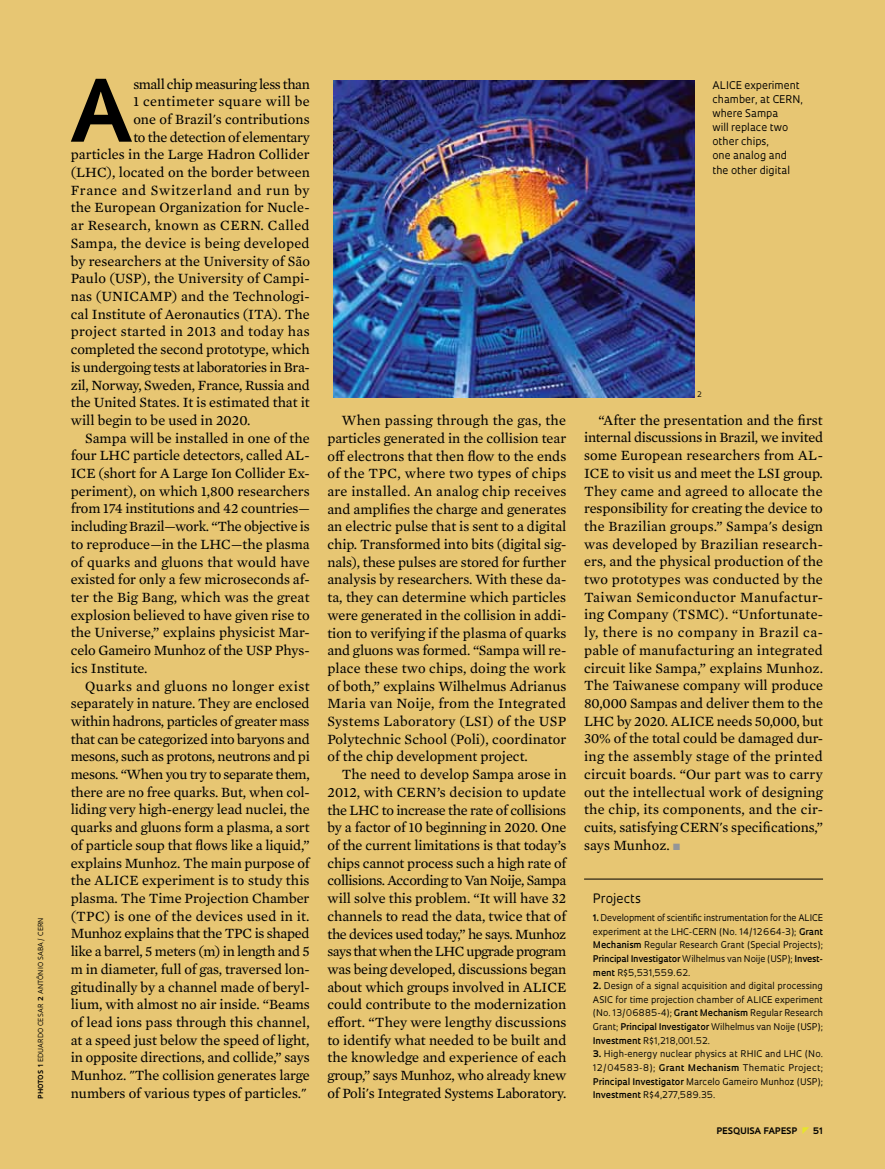
<style>
.page{position:relative;width:885px;height:1169px;background:#fff}
.page>*{position:absolute;margin:0;border:0;box-sizing:border-box;transform-origin:0 0}
.t1{font:700 83.55px "Oculum";color:#000}
.t2{font:14.4px/17.7px "Mercury Text G2";letter-spacing:-.005em;color:#000;text-align:justify}
.t3{font:14.4px "Mercury Text G2";letter-spacing:.015em;color:#000}
.t4{font:14.4px "Mercury Text G2";letter-spacing:-.025em;color:#000}
.t5{font:14.4px "Mercury Text G2";letter-spacing:.025em;color:#000}
.t6{font:14.4px "Mercury Text G2";letter-spacing:.02em;color:#000}
.t7{font:14.4px "Mercury Text G2";letter-spacing:.045em;color:#000}
.t8{font:14.4px "Mercury Text G2";letter-spacing:.03em;color:#000}
.t9{font:14.4px "Mercury Text G2";letter-spacing:-.03em;color:#000}
.t10{font:12.6px "Oculum";color:#000}
.t11{font:10.35px/14.1px "Oculum";color:#000}
.t12{font:9px/13.6px "Oculum";color:#000;text-align:justify}
.t13{font:700 8.7px "Oculum";letter-spacing:.015em;color:#000}
.t14{font:7.35px "Oculum";color:#000}
.t15{font:6.75px "Oculum";letter-spacing:.02em;color:#000}
.s1{font-weight:700}
.s2{color:#939598}
.s3{font-weight:600}
</style>
<div class="page">
<div style="left:0;top:0;width:885px;height:1168px;background:#e7c673"></div>
<hr style="left:584px;top:878px;width:239px;height:1px;background:#000">
<img style="left:333px;top:80px;width:362px;height:317px">
<p class="t15" style="left:36px;top:1098px;width:183px;rotate:-90deg"><span class="s1">Photos 1</span> eduardo cesar <span class="s1">2</span> Antônio Saba / Cern</p>
<h1 class="t1" style="left:69px;top:54px;width:62px">A</h1>
<p class="t9" style="left:133px;top:73px;width:178px">small chip measuring less than</p>
<p class="t5" style="left:133px;top:91px;width:178px">1 centimeter square will be</p>
<p class="t2" style="left:133px;top:110px;width:178px">one of Brazil's contributions</p>
<p class="t2" style="left:133px;top:127px;width:178px">to the detection of elementary</p>
<p class="t2" style="left:71px;top:145px;width:240px">particles in the Large Hadron Collider</p>
<p class="t2" style="left:71px;top:163px;width:241px">(LHC), located on the border between</p>
<p class="t7" style="left:71px;top:180px;width:240px">France and Switzerland and run by</p>
<p class="t2" style="left:71px;top:198px;width:240px">the European Organization for Nucle-</p>
<p class="t5" style="left:71px;top:215px;width:240px">ar Research, known as CERN. Called</p>
<p class="t6" style="left:71px;top:233px;width:240px">Sampa, the device is being developed</p>
<p class="t2" style="left:71px;top:251px;width:241px">by researchers at the University of São</p>
<p class="t2" style="left:71px;top:269px;width:240px">Paulo (USP), the University of Campi-</p>
<p class="t3" style="left:71px;top:286px;width:240px">nas (Unicamp) and the Technologi-</p>
<p class="t2" style="left:71px;top:304px;width:240px">cal Institute of Aeronautics (ITA). The</p>
<p class="t5" style="left:71px;top:321px;width:240px">project started in 2013 and today has</p>
<p class="t2" style="left:71px;top:340px;width:241px">completed the second prototype, which</p>
<p class="t4" style="left:71px;top:356px;width:240px">is undergoing tests at laboratories in Bra-</p>
<p class="t2" style="left:71px;top:375px;width:240px">zil, Norway, Sweden, France, Russia and</p>
<p class="t2" style="left:71px;top:393px;width:240px">the United States. It is estimated that it</p>
<p class="t2" style="left:71px;top:410px;width:181px">will begin to be used in 2020.</p>
<p class="t2" style="left:85px;top:428px;width:226px">Sampa will be installed in one of the</p>
<p class="t2" style="left:71px;top:446px;width:240px">four LHC particle detectors, called AL-</p>
<p class="t2" style="left:71px;top:463px;width:240px">ICE (short for A Large Ion Collider Ex-</p>
<p class="t2" style="left:71px;top:481px;width:240px">periment), on which 1,800 researchers</p>
<p class="t2" style="left:71px;top:499px;width:240px">from 174 institutions and 42 countries—</p>
<p class="t4" style="left:71px;top:516px;width:240px">including Brazil—work. “The objective is</p>
<p class="t2" style="left:71px;top:534px;width:240px">to reproduce—in the LHC—the plasma</p>
<p class="t3" style="left:71px;top:551px;width:240px">of quarks and gluons that would have</p>
<p class="t2" style="left:71px;top:570px;width:240px">existed for only a few microseconds af-</p>
<p class="t3" style="left:71px;top:587px;width:240px">ter the Big Bang, which was the great</p>
<p class="t2" style="left:71px;top:605px;width:240px">explosion believed to have given rise to</p>
<p class="t2" style="left:71px;top:623px;width:240px">the Universe,” explains physicist Mar-</p>
<p class="t2" style="left:71px;top:640px;width:240px">celo Gameiro Munhoz of the USP Phys-</p>
<p class="t2" style="left:71px;top:658px;width:78px">ics Institute.</p>
<p class="t8" style="left:85px;top:675px;width:226px">Quarks and gluons no longer exist</p>
<p class="t2" style="left:71px;top:694px;width:240px">separately in nature. They are enclosed</p>
<p class="t2" style="left:71px;top:711px;width:240px">within hadrons, particles of greater mass</p>
<p class="t2" style="left:71px;top:729px;width:241px">that can be categorized into baryons and</p>
<p class="t2" style="left:71px;top:747px;width:241px">mesons, such as protons, neutrons and pi</p>
<p class="t4" style="left:71px;top:764px;width:240px">mesons. “When you try to separate them,</p>
<p class="t2" style="left:71px;top:782px;width:241px">there are no free quarks. But, when col-</p>
<p class="t2" style="left:71px;top:800px;width:240px">liding very high-energy lead nuclei, the</p>
<p class="t2" style="left:71px;top:817px;width:240px">quarks and gluons form a plasma, a sort</p>
<p class="t2" style="left:71px;top:835px;width:240px">of particle soup that flows like a liquid,”</p>
<p class="t2" style="left:71px;top:853px;width:240px">explains Munhoz. The main purpose of</p>
<p class="t2" style="left:71px;top:871px;width:240px">the ALICE experiment is to study this</p>
<p class="t2" style="left:71px;top:888px;width:240px">plasma. The Time Projection Chamber</p>
<p class="t3" style="left:71px;top:905px;width:240px">(TPC) is one of the devices used in it.</p>
<p class="t2" style="left:71px;top:924px;width:240px">Munhoz explains that the TPC is shaped</p>
<p class="t2" style="left:71px;top:941px;width:240px">like a barrel, 5 meters (m) in length and 5</p>
<p class="t2" style="left:71px;top:959px;width:240px">m in diameter, full of gas, traversed lon-</p>
<p class="t2" style="left:71px;top:977px;width:240px">gitudinally by a channel made of beryl-</p>
<p class="t2" style="left:71px;top:994px;width:241px">lium, with almost no air inside. “Beams</p>
<p class="t2" style="left:71px;top:1012px;width:240px">of lead ions pass through this channel,</p>
<p class="t2" style="left:71px;top:1030px;width:240px">at a speed just below the speed of light,</p>
<p class="t2" style="left:71px;top:1048px;width:240px">in opposite directions, and collide,” says</p>
<p class="t2" style="left:71px;top:1065px;width:241px">Munhoz. "The collision generates large</p>
<p class="t2" style="left:71px;top:1083px;width:237px">numbers of various types of particles."</p>
<p class="t2" style="left:327px;top:411px;width:241px;text-indent:14px">When passing through the gas, the particles generated in the collision tear off electrons that then flow to the ends of the TPC, where two types of chips are installed. An analog chip receives and amplifies the charge and generates an electric pulse that is sent to a digital chip. Transformed into bits (digital sig&shy;nals), these pulses are stored for further analysis by researchers. With these da&shy;ta, they can determine which particles were generated in the collision in addi&shy;tion to verifying if the plasma of quarks and gluons was formed. “Sampa will re&shy;place these two chips, doing the work of both,” explains Wilhelmus Adrianus Maria van Noije, from the Integrated Systems Laboratory (LSI) of the USP Polytechnic School (Poli), coordinator of the chip development project.</p>
<p class="t2" style="left:327px;top:764px;width:241px;text-indent:14px">The need to develop Sampa arose in 2012, with CERN’s decision to update the LHC to increase the rate of collisions by a factor of 10 beginning in 2020. One of the current limitations is that today’s chips cannot process such a high rate of collisions. According to Van Noije, Sampa will solve this problem. “It will have 32 channels to read the data, twice that of the devices used today,” he says. Munhoz says that when the LHC upgrade program was being developed, discussions began about which groups involved in ALICE could contribute to the modernization effort. “They were lengthy discussions to identify what needed to be built and the knowledge and experience of each group,” says Munhoz, who already knew of Poli's Integrated Systems Laboratory.</p>
<p class="t11" style="left:712px;top:77px;width:92px">Alice experiment chamber, at CERN, where Sampa<br>will replace two other chips,<br>one analog and the other digital</p>
<p class="t14" style="left:697px;top:390px;width:6px">2</p>
<p class="t2" style="left:584px;top:410px;width:241px;text-indent:14px">“After the presentation and the first internal discussions in Brazil, we invited some European researchers from Al - ice to visit us and meet the LSI group.<br>They came and agreed to allocate the responsibility for creating the device to the Brazilian groups.” Sampa's design was developed by Brazilian research&shy;ers, and the physical production of the two prototypes was conducted by the Taiwan Semiconductor Manufactur&shy;ing Company (TSMC). “Unfortunate&shy;ly, there is no company in Brazil ca&shy;pable of manufacturing an integrated circuit like Sampa,” explains Munhoz.<br>The Taiwanese company will produce 80,000 Sampas and deliver them to the LHC by 2020. Alice needs 50,000, but 30% of the total could be damaged dur&shy;ing the assembly stage of the printed circuit boards. “Our part was to carry out the intellectual work of designing the chip, its components, and the cir&shy;cuits, satisfying CERN's specifications,” says Munhoz. <span class="s2">■</span></p>
<p class="t10" style="left:593px;top:890px;width:50px">Projects</p>
<p class="t12" style="left:593px;top:910px;width:212px"><span class="s1">1.</span> Development of scientific instrumentation for the ALIC</p>
<p class="t12" style="left:593px;top:910px;width:232px;text-indent:225px">E experiment at the LHC-CERN (No. 14/12664-3); <span class="s3">Grant Mechanism</span> Regular Research G rant (Special Projects); <span class="s3">Principal Investigator</span> Wilhelmus van N oije (USP); <span class="s3">Invest&shy;ment</span> R$5,531,559.62.</p>
<p class="t12" style="left:593px;top:978px;width:232px"><span class="s1">2.</span> Design of a signal acquisition and digital processing<br>ASIC</p>
<p class="t12" style="left:616px;top:992px;width:138px">for time projection chamber of ALIC</p>
<p class="t12" style="left:593px;top:992px;width:232px;text-indent:174px">E experiment (No. 13/06885-4); <span class="s3">Grant Mechanism</span> Regular Research G rant; <span class="s3">Principal Investigator</span> Wilhelmus van N oije (USP); <span class="s3">Investment</span> R$1,218,001.52.</p>
<p class="t12" style="left:593px;top:1046px;width:232px"><span class="s1">3.</span> High-energy nuclear physics at RHIC and LHC (No.<br>12/04583-8); <span class="s3">Grant Mechanism</span> Thematic Project; <span class="s3">Principal Investigator</span> Marcelo Gameiro Munhoz (USP); <span class="s3">Investment</span> R$4,277,589.35.</p>
<p class="t13" style="left:716px;top:1124px;width:82px">pESQUISA FAPESP</p>
<p class="t13" style="left:813px;top:1124px;width:12px">51</p>
</div>
